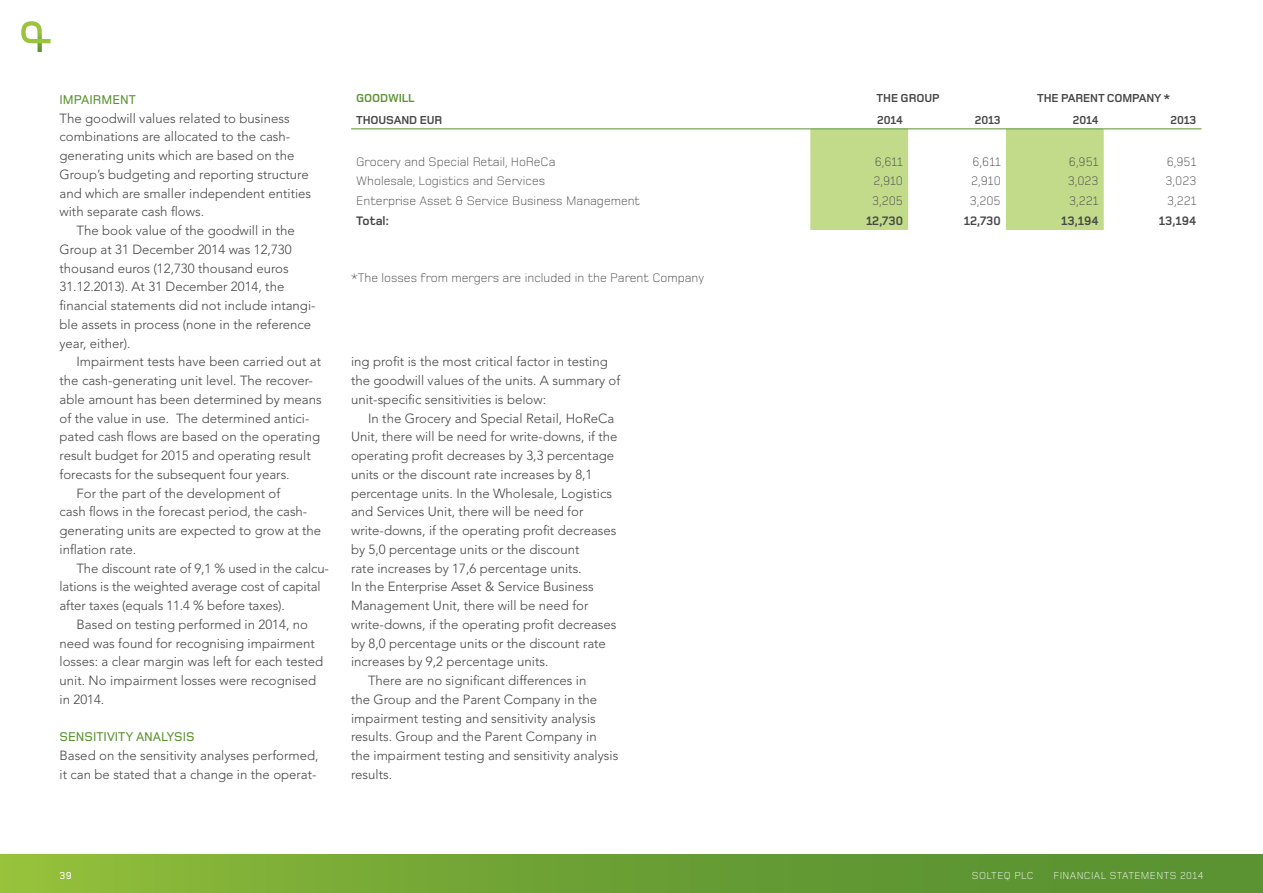
<style>
.page{position:relative;width:1263px;height:893px;background:#fff}
.page>*{position:absolute;margin:0;border:0;box-sizing:border-box;transform-origin:0 0}
.Body_text_indent_4_m{font:300 13.2px/18.8px "Avenir LT Pro";color:#464646}
.Body_text{font:300 13.2px/18.8px "Avenir LT Pro";color:#464646}
.Headline_body_text{font:500 13.2px "Foundry Monoline";color:#5b9332}
.table_body_left{font:300 12.75px "Foundry Monoline";color:#464646}
.table_body_right{font:300 12.75px "Foundry Monoline";color:#464646}
.table_body_right-2{font:700 12.75px "Foundry Monoline";color:#464646}
.table_body_left-2{font:700 12.75px "Foundry Monoline";color:#464646}
.table_header_right{font:700 12px "Foundry Monoline";letter-spacing:-.01em;color:#464646}
.table_header_left{font:700 12px "Foundry Monoline";letter-spacing:-.01em;color:#464646}
.table_header_left-2{font:700 12px "Foundry Monoline";letter-spacing:-.01em;color:#5b9332}
.t1{font:300 10.5px "Foundry Monoline";letter-spacing:.04em;color:#fff}
.t2{font:500 10.5px "Foundry Monoline";color:#fff}
</style>
<div class="page">
<div style="left:0;top:855px;width:1263px;height:38px;background:linear-gradient(to right,#8dba3a,#518b31)"></div>
<svg style="left:21px;top:21px;width:30px;height:31px"></svg>
<svg style="left:810px;top:129px;width:294px;height:101px"></svg>
<hr style="left:351px;top:128px;width:459px;height:1px;background:#5b9332">
<hr style="left:810px;top:128px;width:98px;height:1px;background:#5b9332">
<hr style="left:908px;top:128px;width:98px;height:1px;background:#5b9332">
<hr style="left:1006px;top:128px;width:98px;height:1px;background:#5b9332">
<hr style="left:1104px;top:128px;width:97px;height:1px;background:#5b9332">
<p class="Headline_body_text" style="left:60px;top:92px;width:78px">IMPAIRMENT</p>
<p class="Body_text" style="left:60px;top:109px;width:253px">The goodwill values related to business combinations are allocated to the cash&shy;generating units which are based on the Group’s budgeting and reporting structure and which are smaller independent entities with separate cash flows.</p>
<p class="Body_text_indent_4_m" style="left:60px;top:221px;width:257px;text-indent:17px">The book value of the goodwill in the Group at 31 December 2014 was 12,730 thousand euros (12,730 thousand euros 31.12.2013). At 31 December 2014, the financial statements did not include intangi&shy;ble assets in process (none in the reference year, either).</p>
<p class="Body_text_indent_4_m" style="left:60px;top:352px;width:264px;text-indent:17px">Impairment tests have been carried out at the cash-generating unit level. The recover&shy;able amount has been determined by means of the value in use. The determined antici&shy;pated cash flows are based on the operating result budget for 2015 and operating result forecasts for the subsequent four years.</p>
<p class="Body_text_indent_4_m" style="left:60px;top:484px;width:263px;text-indent:17px">For the part of the development of<br>cash flows in the forecast period, the cash&shy;generating units are expected to grow at the inflation rate.</p>
<p class="Body_text_indent_4_m" style="left:60px;top:559px;width:271px;text-indent:17px">The discount rate of 9,1 % used in the calcu&shy;lations is the weighted average cost of capital after taxes (equals 11.4 % before taxes).</p>
<p class="Body_text_indent_4_m" style="left:60px;top:615px;width:265px;text-indent:17px">Based on testing performed in 2014, no need was found for recognising impairment losses: a clear margin was left for each tested unit. No impairment losses were recognised in 2014.</p>
<p class="Headline_body_text" style="left:60px;top:730px;width:137px">SENSITIVITY ANALYSIS</p>
<p class="Body_text" style="left:60px;top:746px;width:261px">Based on the sensitivity analyses performed, it can be stated that a change in the operat-</p>
<p class="table_header_left-2" style="left:356px;top:91px;width:60px">GOODWILL</p>
<p class="table_header_right" style="left:877px;top:91px;width:64px">THE GROUP</p>
<p class="table_header_right" style="left:1037px;top:91px;width:135px">THE PARENT COMPANY *</p>
<p class="table_header_left" style="left:356px;top:113px;width:88px">THOUSAND EUR</p>
<p class="table_header_right" style="left:877px;top:113px;width:27px">2014</p>
<p class="table_header_right" style="left:975px;top:113px;width:27px">2013</p>
<p class="table_header_right" style="left:1073px;top:113px;width:27px">2014</p>
<p class="table_header_right" style="left:1170px;top:113px;width:27px">2013</p>
<p class="table_body_left" style="left:356px;top:154px;width:201px">Grocery and Special Retail, HoReCa</p>
<p class="table_body_right" style="left:875px;top:154px;width:30px">6,611</p>
<p class="table_body_right" style="left:972px;top:154px;width:30px">6,611</p>
<p class="table_body_right" style="left:1069px;top:154px;width:31px">6,951</p>
<p class="table_body_right" style="left:1167px;top:154px;width:31px">6,951</p>
<p class="table_body_left" style="left:356px;top:174px;width:191px">Wholesale, Logistics and Services</p>
<p class="table_body_right" style="left:873px;top:174px;width:31px">2,910</p>
<p class="table_body_right" style="left:971px;top:174px;width:31px">2,910</p>
<p class="table_body_right" style="left:1068px;top:174px;width:32px">3,023</p>
<p class="table_body_right" style="left:1165px;top:174px;width:32px">3,023</p>
<p class="table_body_left" style="left:356px;top:194px;width:286px">Enterprise Asset &amp; Service Business Management</p>
<p class="table_body_right" style="left:872px;top:194px;width:33px">3,205</p>
<p class="table_body_right" style="left:970px;top:194px;width:33px">3,205</p>
<p class="table_body_right" style="left:1069px;top:194px;width:31px">3,221</p>
<p class="table_body_right" style="left:1167px;top:194px;width:31px">3,221</p>
<p class="table_body_left-2" style="left:356px;top:214px;width:34px">Total:</p>
<p class="table_body_right-2" style="left:866px;top:214px;width:39px">12,730</p>
<p class="table_body_right-2" style="left:964px;top:214px;width:39px">12,730</p>
<p class="table_body_right-2" style="left:1061px;top:214px;width:39px">13,194</p>
<p class="table_body_right-2" style="left:1159px;top:214px;width:39px">13,194</p>
<p class="table_body_left" style="left:351px;top:271px;width:355px">*The losses from mergers are included in the Parent Company</p>
<p class="Body_text" style="left:351px;top:352px;width:271px">ing profit is the most critical factor in testing the goodwill values of the units. A summary of unit-specific sensitivities is below:</p>
<p class="Body_text_indent_4_m" style="left:351px;top:409px;width:268px;text-indent:17px">In the Grocery and Special Retail, HoReCa Unit, there will be need for write-downs, if the operating profit decreases by 3,3 percentage units or the discount rate increases by 8,1 percentage units. In the Wholesale, Logistics and Services Unit, there will be need for write-downs, if the operating profit decreases by 5,0 percentage units or the discount<br>rate increases by 17,6 percentage units.<br>In the Enterprise Asset &amp; Service Business Management Unit, there will be need for write-downs, if the operating profit decreases by 8,0 percentage units or the discount rate increases by 9,2 percentage units.</p>
<p class="Body_text_indent_4_m" style="left:351px;top:671px;width:269px;text-indent:17px">There are no significant differences in<br>the Group and the Parent Company in the impairment testing and sensitivity analysis results. Group and the Parent Company in the impairment testing and sensitivity analysis results.</p>
<p class="t2" style="left:60px;top:869px;width:14px">39</p>
<p class="t1" style="left:972px;top:869px;width:63px">SOLTEQ PLC</p>
<p class="t1" style="left:1053px;top:869px;width:152px">FINANCIAL STATEMENTS 2014</p>
</div>
